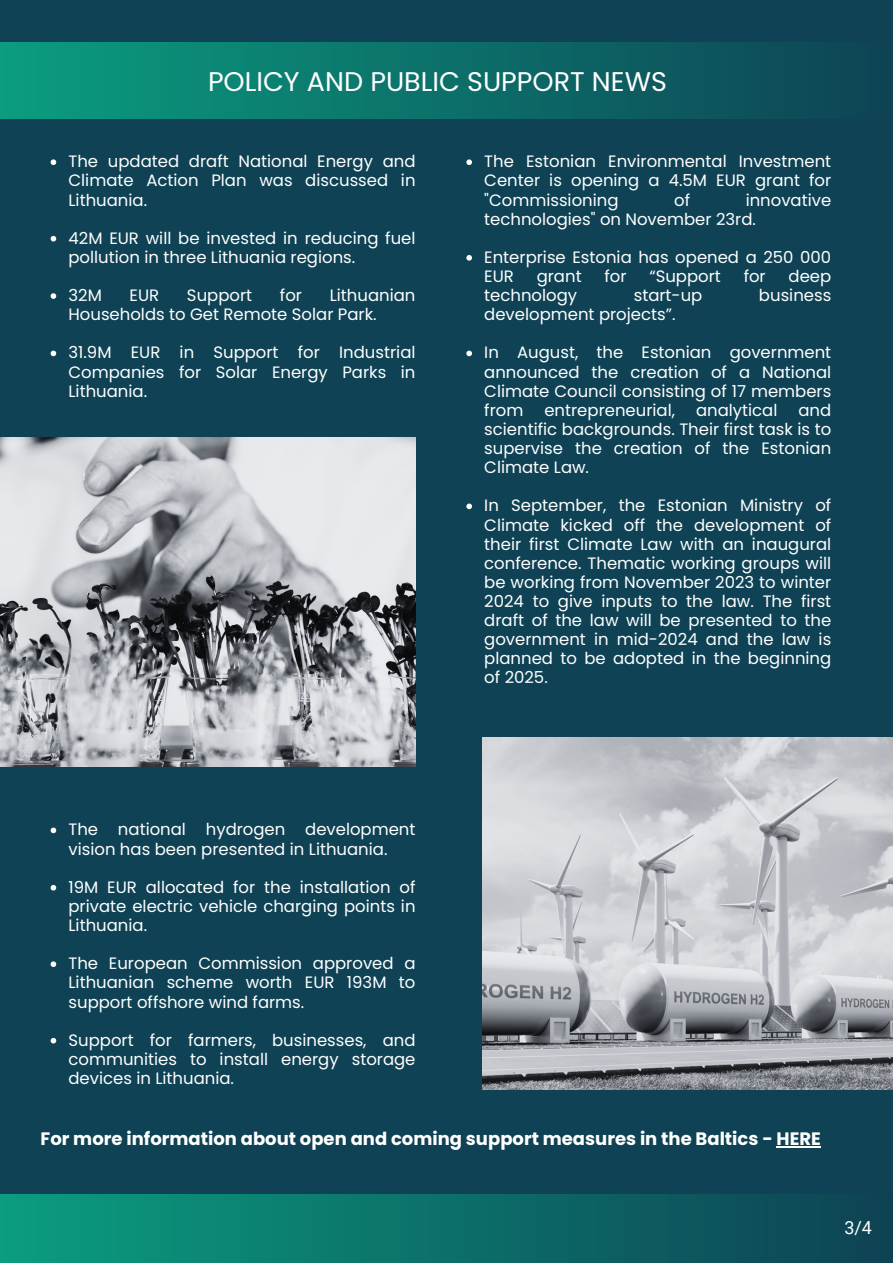
<style>
.page{position:relative;width:893px;height:1264px;background:#fff}
.page>*{position:absolute;margin:0;border:0;box-sizing:border-box;transform-origin:0 0}
.t1{font:27px "Poppins";color:#fff}
.t2{font:700 18px "Poppins";color:#fff}
.t3{font:18px "Roboto";color:#fff}
.t4{font:16.5px/19px "Poppins";color:#fff;text-align:justify}
</style>
<div class="page">
<div style="left:0;top:0;width:892px;height:1262px;background:#0e4254"></div>
<img style="left:0;top:437px;width:416px;height:329px">
<svg style="left:466px;top:159px;width:6px;height:6px"></svg>
<svg style="left:466px;top:255px;width:6px;height:6px"></svg>
<svg style="left:466px;top:350px;width:6px;height:6px"></svg>
<svg style="left:466px;top:503px;width:6px;height:6px"></svg>
<div style="left:0;top:43px;width:892px;height:76px;background:linear-gradient(to right,#0b9d80,#0e4354)"></div>
<div style="left:0;top:1194px;width:892px;height:68px;background:linear-gradient(to right,#0b9d80,#0e4253)"></div>
<img style="left:483px;top:737px;width:409px;height:352px">
<svg style="left:51px;top:159px;width:5px;height:6px"></svg>
<svg style="left:51px;top:236px;width:5px;height:5px"></svg>
<svg style="left:51px;top:293px;width:5px;height:6px"></svg>
<svg style="left:51px;top:350px;width:5px;height:6px"></svg>
<svg style="left:51px;top:827px;width:5px;height:6px"></svg>
<svg style="left:51px;top:885px;width:5px;height:5px"></svg>
<svg style="left:51px;top:961px;width:5px;height:6px"></svg>
<svg style="left:51px;top:1037px;width:5px;height:6px"></svg>
<hr style="left:776px;top:1146px;width:44px;height:1px;background:#fff">
<p class="t1" style="left:208px;top:62px;width:460px">POLICY AND PUBLIC SUPPORT NEWS</p>
<p class="t4" style="left:68px;top:152px;width:348px">The updated draft National Energy and Climate Action Plan was discussed in Lithuania.</p>
<p class="t4" style="left:68px;top:228px;width:348px">42M EUR will be invested in reducing fuel pollution in three Lithuania regions.</p>
<p class="t4" style="left:68px;top:286px;width:35px">32M</p>
<p class="t4" style="left:130px;top:286px;width:31px">EUR</p>
<p class="t4" style="left:187px;top:286px;width:67px">Support</p>
<p class="t4" style="left:280px;top:286px;width:24px">for</p>
<p class="t4" style="left:68px;top:286px;width:348px;text-indent:261px">Lithuanian<br>Households to Get Remote Solar Park.</p>
<p class="t4" style="left:68px;top:343px;width:348px">31.9M EUR in Support for Industrial Companies for Solar Energy Parks in Lithuania.</p>
<p class="t4" style="left:484px;top:152px;width:348px">The Estonian Environmental Investment Center is opening a 4.5M EUR grant for "Commissioning</p>
<p class="t4" style="left:674px;top:190px;width:17px">of</p>
<p class="t4" style="left:484px;top:190px;width:348px;text-indent:261px">innovative technologies" on November 23rd.</p>
<p class="t4" style="left:484px;top:247px;width:348px">Enterprise Estonia has opened a 250 000<br>EUR</p>
<p class="t4" style="left:536px;top:267px;width:46px">grant</p>
<p class="t4" style="left:604px;top:267px;width:24px">for</p>
<p class="t4" style="left:649px;top:267px;width:73px">“Support</p>
<p class="t4" style="left:743px;top:267px;width:24px">for</p>
<p class="t4" style="left:788px;top:267px;width:44px">deep</p>
<p class="t4" style="left:484px;top:286px;width:94px">technology</p>
<p class="t4" style="left:633px;top:286px;width:70px">start-up</p>
<p class="t4" style="left:759px;top:286px;width:74px">business</p>
<p class="t4" style="left:484px;top:305px;width:193px">development projects”.</p>
<p class="t4" style="left:484px;top:343px;width:348px">In August, the Estonian government announced the creation of a National Climate Council consisting of 17 members from</p>
<p class="t4" style="left:544px;top:400px;width:132px">entrepreneurial,</p>
<p class="t4" style="left:696px;top:400px;width:83px">analytical</p>
<p class="t4" style="left:484px;top:400px;width:348px;text-indent:314px">and scientific backgrounds. Their first task is to supervise the creation of the Estonian Climate Law.</p>
<p class="t4" style="left:484px;top:496px;width:348px">In September, the Estonian Ministry of Climate kicked off the development of their first Climate Law with an inaugural conference. Thematic working groups will be working from November 2023 to winter 2024 to give inputs to the law. The first draft of the law will be presented to the government in mid-2024 and the law is planned to be adopted in the beginning of 2025.</p>
<p class="t4" style="left:68px;top:820px;width:348px">The national hydrogen development vision has been presented in Lithuania.</p>
<p class="t4" style="left:68px;top:877px;width:348px">19M EUR allocated for the installation of private electric vehicle charging points in Lithuania.</p>
<p class="t4" style="left:68px;top:954px;width:348px">The European Commission approved a Lithuanian scheme worth EUR 193M to support offshore wind farms.</p>
<p class="t4" style="left:68px;top:1030px;width:348px">Support for farmers, businesses, and communities to install energy storage devices in Lithuania.</p>
<p class="t2" style="left:40px;top:1126px;width:781px">For more information about open and coming support measures in the Baltics - HERE</p>
<p class="t3" style="left:844px;top:1216px;width:29px">3/4</p>
</div>
